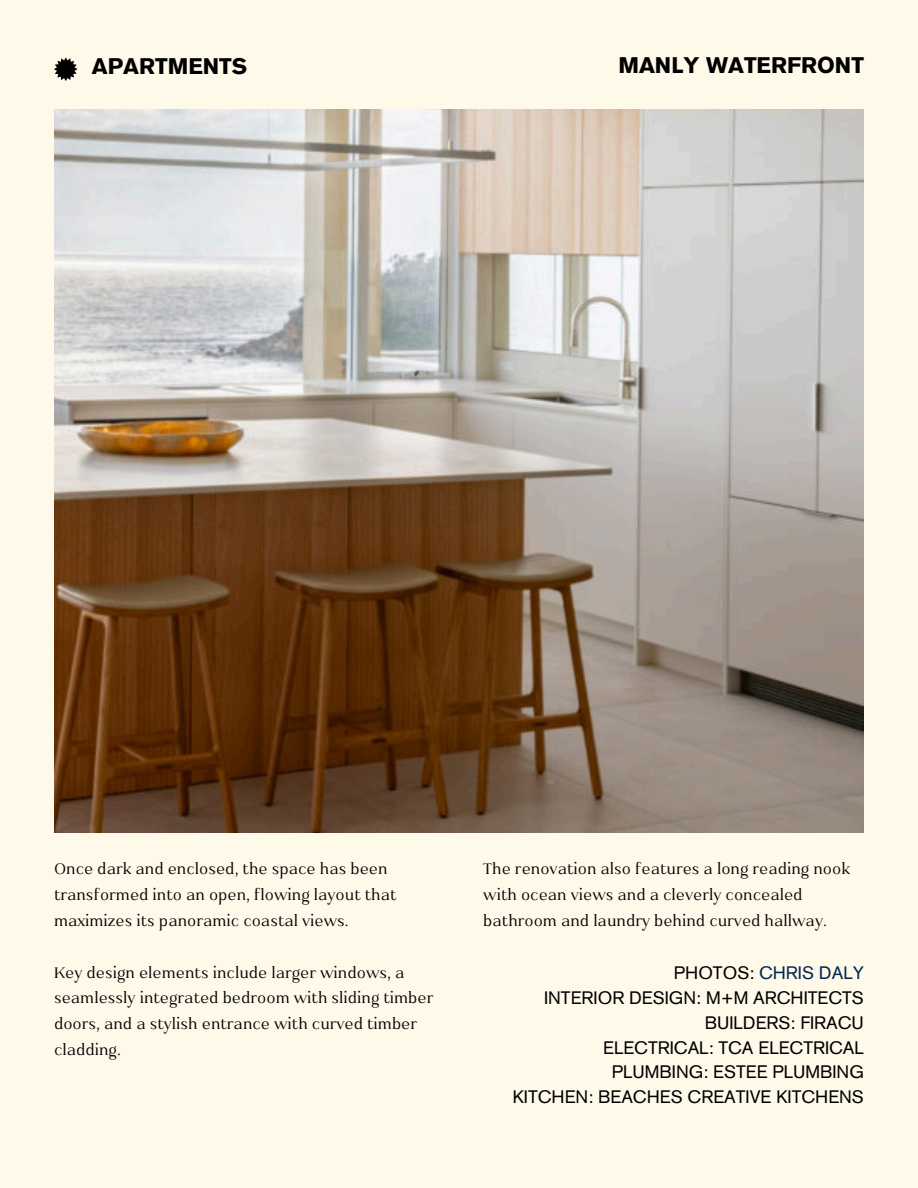
<style>
.page{position:relative;width:918px;height:1188px;background:#fff9ea}
.page>*{position:absolute;margin:0;border:0;box-sizing:border-box;transform-origin:0 0}
.t1{font:700 22.5px "Akzidenz Grotesk Pro";color:#000001}
.t2{font:18px/25.8px "Kulachat Serif";color:#000001}
.t3{font:18px/24.8px "Akzidenz Grotesk Pro";color:#000001;text-align:right}
.s1{color:#002852}
</style>
<div class="page">
<img style="left:54px;top:110px;width:810px;height:723px">
<svg style="left:54px;top:57px;width:24px;height:24px"></svg>
<p class="t1" style="left:92px;top:57px;width:157px">APARTMENTS</p>
<p class="t1" style="left:618px;top:56px;width:247px">MANLY WATERFRONT</p>
<h1 class="t2" style="left:54px;top:855px;width:344px">Once dark and enclosed, the space has been transformed into an open, flowing layout that maximizes its panoramic coastal views.</h1>
<p class="t2" style="left:54px;top:958px;width:381px">Key design elements include larger windows, a seamlessly integrated bedroom with sliding timber doors, and a stylish entrance with curved timber cladding.</p>
<p class="t2" style="left:483px;top:855px;width:368px">The renovation also features a long reading nook with ocean views and a cleverly concealed bathroom and laundry behind curved hallway.</p>
<h1 class="t3" style="left:513px;top:963px;width:353px">PHOTOS: <span class="s1">CHRIS DALY<br></span>INTERIOR DESIGN: M+M ARCHITECTS<br>BUILDERS: FIRACU<br>ELECTRICAL: TCA ELECTRICAL<br>PLUMBING: ESTEE PLUMBING<br>KITCHEN: BEACHES CREATIVE KITCHENS</h1>
</div>
